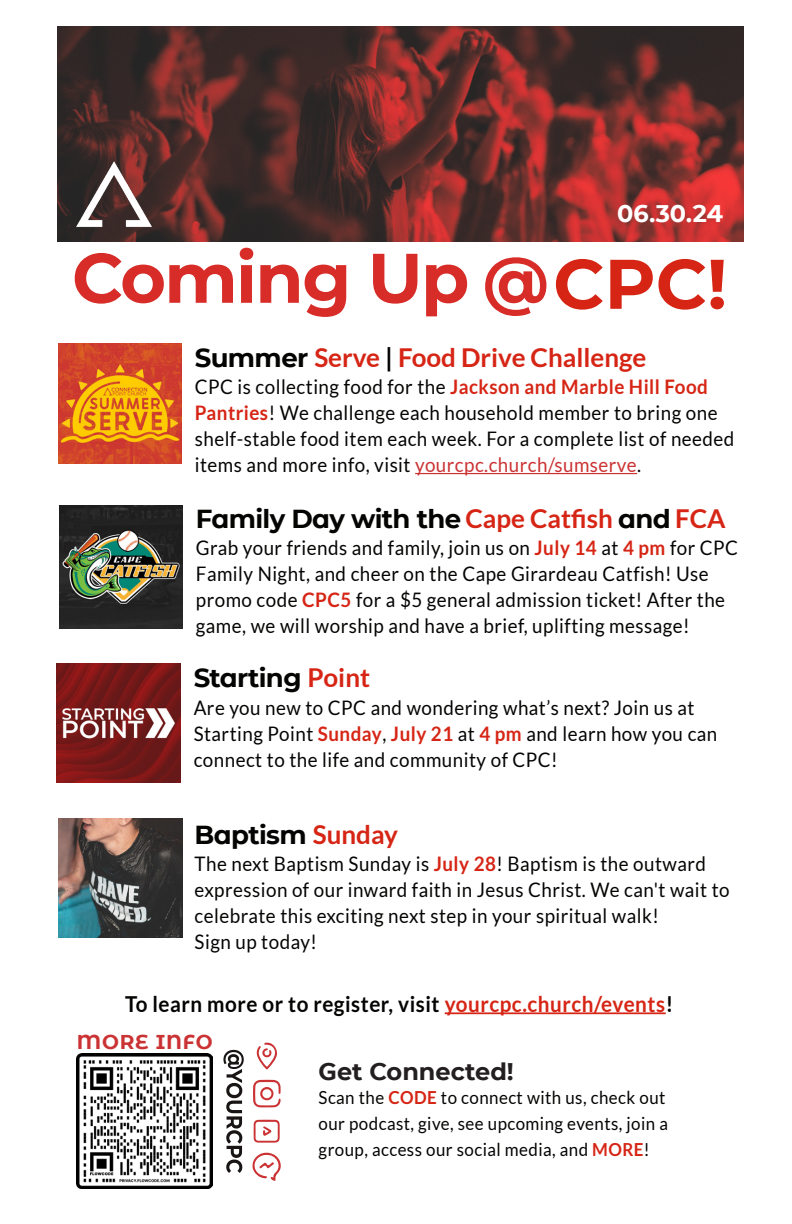
<style>
.page{position:relative;width:792px;height:1224px;background:#fff}
.page>*{position:absolute;margin:0;border:0;box-sizing:border-box;transform-origin:0 0}
.t1{font:700 70px "CMG Sans";letter-spacing:-.025em;color:#d72c27}
.t2{font:700 70px "CMG Sans";color:#d62515}
.t3{font:700 26px "CMG Sans";letter-spacing:-.025em;color:#040503}
.t4{font:700 26px "Lato";color:#d62515}
.t5{font:700 24px "CMG Sans";color:#231f20}
.t6{font:700 24px "CMG Sans";color:#fff}
.t7{font:700 22px "Lato";letter-spacing:.025em;color:#040503;scale:.94 1}
.t8{font:20px/26px "Lato";letter-spacing:.025em;color:#040503;scale:.94 1}
.Big_Headline_Dark{font:700 20px "CMG Sans";letter-spacing:.04em;color:#cb3233}
.t9{font:18px/26px "Lato";letter-spacing:.025em;color:#040503;scale:.94 1}
.s1{font-size:64px}
.s2{font-family:"CMG Sans";color:#040503}
.s3{color:#000}
.s4{font-weight:700;color:#d62515}
.s5{color:#cb3233}
.s6{font-family:"Lato";color:#d62515}
.s7{color:#d62515}
</style>
<div class="page">
<img style="left:58px;top:26px;width:686px;height:216px">
<img style="left:72px;top:162px;width:84px;height:73px">
<img style="left:76px;top:1053px;width:136px;height:136px">
<svg style="left:252px;top:1152px;width:29px;height:29px"></svg>
<svg style="left:253px;top:1080px;width:28px;height:27px"></svg>
<svg style="left:254px;top:1120px;width:26px;height:23px"></svg>
<svg style="left:256px;top:1042px;width:21px;height:28px"></svg>
<svg style="left:223px;top:1050px;width:21px;height:123px"></svg>
<hr style="left:445px;top:1012px;width:221px;height:2px;background:#d62515">
<img style="left:58px;top:818px;width:124px;height:120px">
<hr style="left:415px;top:473px;width:222px;height:1px;background:#cb3233">
<img style="left:58px;top:344px;width:124px;height:119px">
<img style="left:57px;top:663px;width:124px;height:120px">
<img style="left:59px;top:505px;width:124px;height:123px">
<p class="t6" style="left:617px;top:196px;width:107px">06.30.24</p>
<p class="t1" style="left:72px;top:227px;width:478px">Coming Up <span class="s1">@</span></p>
<p class="t2" style="left:553px;top:233px;width:176px">CPC!</p>
<p class="t4" style="left:195px;top:342px;width:453px"><span class="s2">Summer</span> Serve <span class="s3">|</span> Food Drive Challenge</p>
<p class="t8" style="left:195px;top:374px;width:576px">CPC is collecting food for the <span class="s4">Jackson and Marble Hill Food Pantries</span>! We challenge each household member to bring one shelf-stable food item each week. For a complete list of needed items and more info, visit <span class="s5">yourcpc.church/sumserve</span>.</p>
<p class="t3" style="left:196px;top:500px;width:531px">Family Day with the <span class="s6">Cape Catfish</span> and <span class="s6">FCA</span></p>
<p class="t8" style="left:196px;top:535px;width:578px">Grab your friends and family, join us on <span class="s4">July 14</span> at <span class="s4">4 pm</span> for CPC Family Night, and cheer on the Cape Girardeau Catfish! Use promo code <span class="s4">CPC5</span> for a $5 general admission ticket! After the game, we will worship and have a brief, uplifting message!</p>
<p class="t3" style="left:194px;top:659px;width:178px">Starting <span class="s6">Point</span></p>
<p class="t8" style="left:194px;top:694px;width:534px">Are you new to CPC and wondering what’s next? Join us at</p>
<p class="t8" style="left:194px;top:720px;width:559px">Starting Point <span class="s4">Sunday</span>, <span class="s4">July 21</span> at <span class="s4">4 pm</span> and learn how you can</p>
<p class="t8" style="left:194px;top:746px;width:389px">connect to the life and community of CPC!</p>
<p class="t3" style="left:195px;top:816px;width:205px">Baptism <span class="s6">Sunday</span></p>
<p class="t8" style="left:195px;top:851px;width:546px">The next Baptism Sunday is <span class="s4">July 28</span>! Baptism is the outward</p>
<p class="t8" style="left:195px;top:877px;width:571px">expression of our inward faith in Jesus Christ. We can't wait to</p>
<p class="t8" style="left:195px;top:903px;width:495px">celebrate this exciting next step in your spiritual walk!</p>
<p class="t8" style="left:195px;top:929px;width:132px">Sign up today!</p>
<p class="t7" style="left:125px;top:991px;width:585px">To learn more or to register, visit <span class="s7">yourcpc.church/events</span>!</p>
<p class="Big_Headline_Dark" style="left:77px;top:1028px;width:137px">MORE INFO</p>
<p class="t5" style="left:319px;top:1054px;width:197px">Get Connected!</p>
<p class="t9" style="left:319px;top:1084px;width:373px">Scan the <span class="s4">CODE</span> to connect with us, check out our podcast, give, see upcoming events, join a group, access our social media, and <span class="s4">MORE</span>!</p>
</div>
